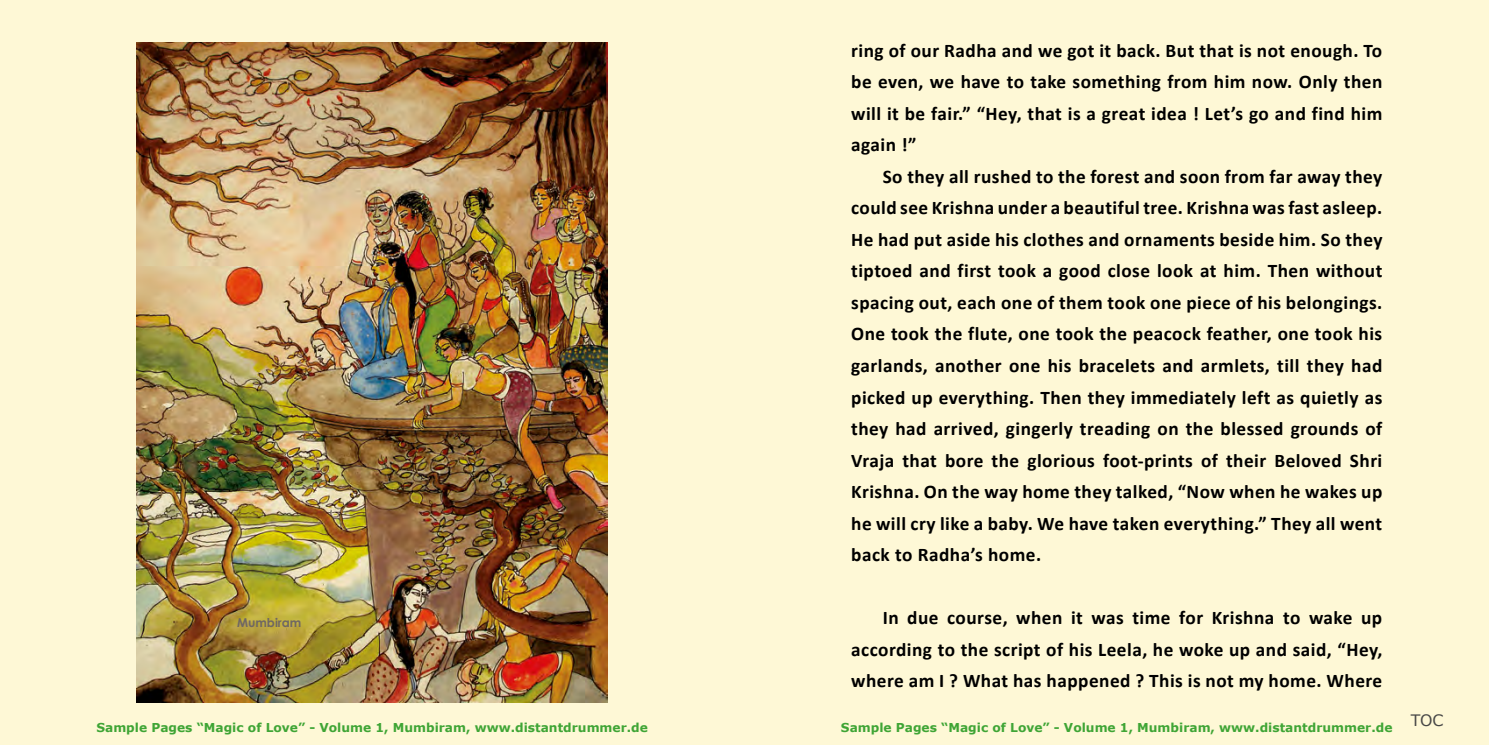
<style>
.page{position:relative;width:1489px;height:745px;background:#fff}
.page>*{position:absolute;margin:0;border:0;box-sizing:border-box;transform-origin:0 0}
.t1{font:700 19.25px/31.5px "Calibri";letter-spacing:.025em;color:#000;text-align:justify}
.t2{font:15.75px "Verdana";color:#474746}
.t3{font:700 12.25px "Verdana";color:#3fa535}
.t4{font:700 12.25px "Century Gothic Pro";color:#6f6763}
</style>
<div class="page">
<div style="left:0;top:0;width:1488px;height:744px;background:#fef8d6"></div>
<img style="left:137px;top:42px;width:470px;height:660px">
<p class="t1" style="left:851px;top:34px;width:532px">ring of our Radha and we got it back. But that is not enough. To be even, we have to take something from him now. Only then will it be fair.” “Hey, that is a great idea ! Let’s go and find him again !”</p>
<p class="t1" style="left:851px;top:160px;width:532px;text-indent:31px">So they all rushed to the forest and soon from far away they could see Krishna under a beautiful tree. Krishna was fast asleep.<br>He had put aside his clothes and ornaments beside him. So they tiptoed and first took a good close look at him. Then without spacing out, each one of them took one piece of his belongings.<br>One took the flute, one took the peacock feather, one took his garlands, another one his bracelets and armlets, till they had picked up everything. Then they immediately left as quietly as they had arrived, gingerly treading on the blessed grounds of Vraja that bore the glorious foot-prints of their Beloved Shri Krishna. On the way home they talked, “Now when he wakes up he will cry like a baby. We have taken everything.” They all went back to Radha’s home.</p>
<p class="t4" style="left:237px;top:615px;width:66px">Mumbiram</p>
<p class="t1" style="left:851px;top:601px;width:532px;text-indent:31px">In due course, when it was time for Krishna to wake up according to the script of his Leela, he woke up and said, “Hey, where am I ? What has happened ? This is not my home. Where</p>
<p class="t3" style="left:96px;top:718px;width:553px">Sample Pages “Magic of Love” - Volume 1, Mumbiram, www.distantdrummer.de</p>
<p class="t3" style="left:841px;top:718px;width:553px">Sample Pages “Magic of Love” - Volume 1, Mumbiram, www.distantdrummer.de</p>
<p class="t2" style="left:1410px;top:708px;width:34px">TOC</p>
</div>
